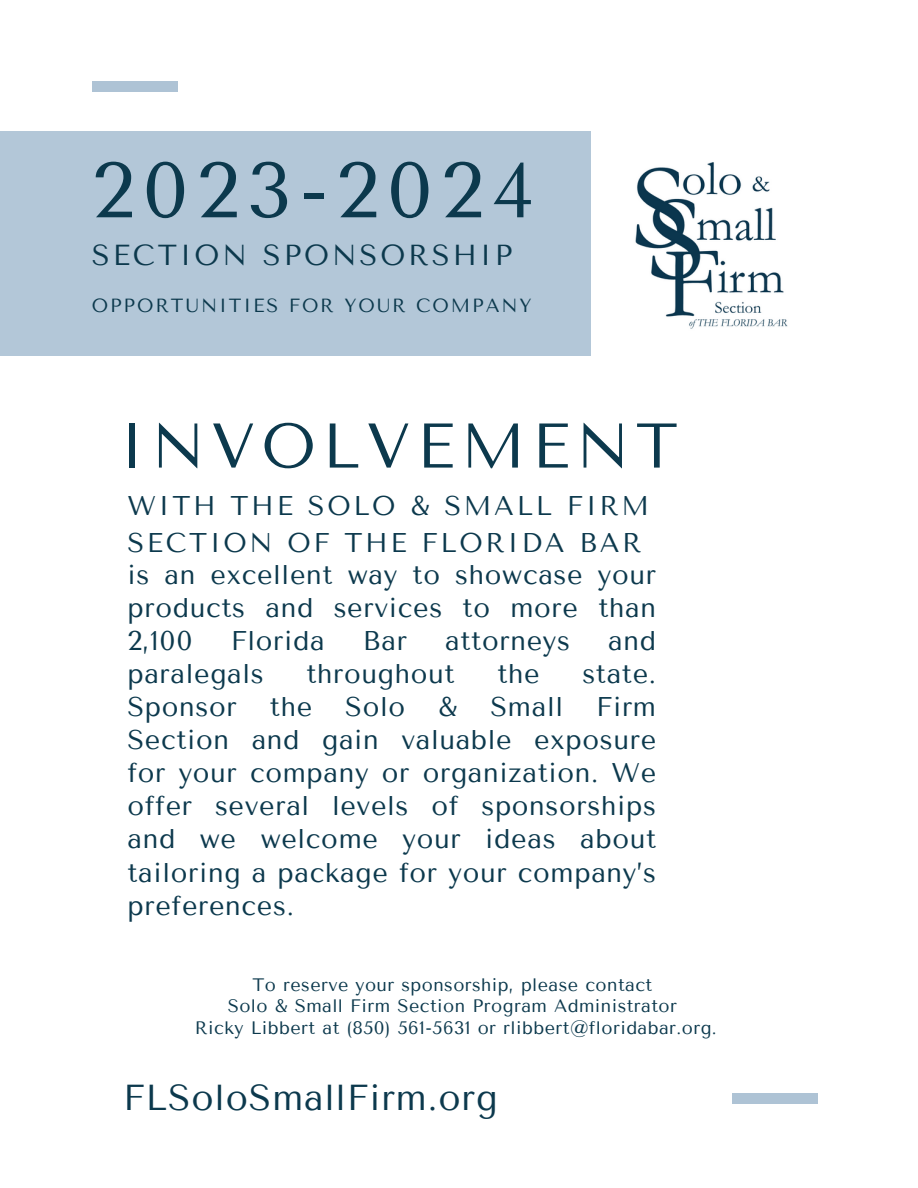
<style>
.page{position:relative;width:918px;height:1188px;background:#fff}
.page>*{position:absolute;margin:0;border:0;box-sizing:border-box;transform-origin:0 0}
.t1{font:78.15px "Tenor Sans";letter-spacing:.1em;color:#0c394d}
.t2{font:63px "Tenor Sans";letter-spacing:.1em;color:#0c394d}
.t3{font:36px "Tenor Sans";letter-spacing:.025em;color:#0c394d}
.t4{font:28.8px "Tenor Sans";letter-spacing:.1em;color:#0c394d}
.t5{font:27px/33px "Tenor Sans";letter-spacing:.025em;color:#0c394d;text-align:justify}
.t6{font:27px "Tenor Sans";letter-spacing:.1em;color:#0c394d}
.t7{font:19.05px "Tenor Sans";letter-spacing:.1em;color:#0c394d}
.t8{font:18px "Tenor Sans";letter-spacing:.025em;color:#0c394d}
</style>
<div class="page">
<div style="left:92px;top:81px;width:85px;height:10px;background:#aec3d5"></div>
<div style="left:0;top:131px;width:591px;height:225px;background:#b3c7d8"></div>
<div style="left:732px;top:1094px;width:85px;height:10px;background:#aec3d5"></div>
<img style="left:635px;top:162px;width:153px;height:167px">
<p class="t1" style="left:92px;top:145px;width:444px">2023-2024</p>
<p class="t4" style="left:92px;top:238px;width:422px">SECTION SPONSORSHIP</p>
<p class="t7" style="left:92px;top:295px;width:441px">OPPORTUNITIES FOR YOUR COMPANY</p>
<p class="t2" style="left:119px;top:410px;width:560px">INVOLVEMENT</p>
<p class="t6" style="left:127px;top:490px;width:523px">WITH THE SOLO &amp; SMALL FIRM</p>
<p class="t6" style="left:127px;top:527px;width:516px">SECTION OF THE FLORIDA BAR</p>
<p class="t5" style="left:127px;top:558px;width:530px">is an excellent way to showcase your products and services to more than 2,100</p>
<p class="t5" style="left:231px;top:624px;width:96px">Florida</p>
<p class="t5" style="left:363px;top:624px;width:46px">Bar</p>
<p class="t5" style="left:445px;top:624px;width:126px">attorneys</p>
<p class="t5" style="left:608px;top:624px;width:49px">and</p>
<p class="t5" style="left:127px;top:658px;width:138px">paralegals</p>
<p class="t5" style="left:307px;top:658px;width:150px">throughout</p>
<p class="t5" style="left:497px;top:658px;width:44px">the</p>
<p class="t5" style="left:127px;top:658px;width:530px;text-indent:455px">state.<br>Sponsor the Solo &amp; Small Firm Section and gain valuable exposure for your company or organization. We offer several levels of sponsorships and we welcome your ideas about tailoring a package for your company’s preferences.</p>
<p class="t8" style="left:252px;top:974px;width:401px">To reserve your sponsorship, please contact</p>
<p class="t8" style="left:228px;top:996px;width:451px">Solo &amp; Small Firm Section Program Administrator</p>
<p class="t8" style="left:195px;top:1017px;width:523px">Ricky Libbert at (850) 561-5631 or rlibbert@floridabar.org.</p>
<p class="t3" style="left:123px;top:1077px;width:376px">FLSoloSmallFirm.org</p>
</div>
